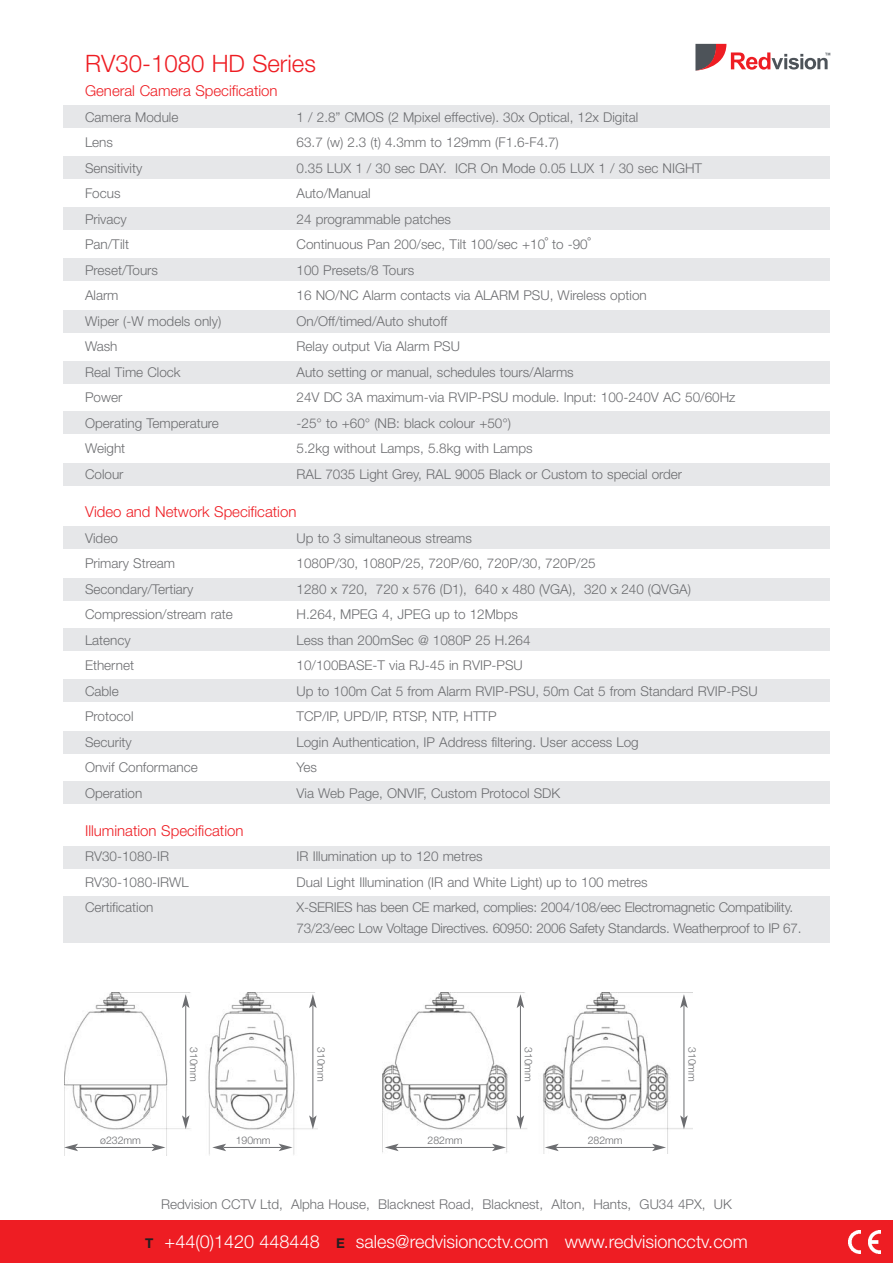
<style>
.page{position:relative;width:893px;height:1263px;background:#fff}
.page>*{position:absolute;margin:0;border:0;box-sizing:border-box;transform-origin:0 0}
.t1{font:300 24px "Helvetica Neue";color:#ee1d23}
.t2{font:300 18px "Helvetica Neue";color:#fff}
.t3{font:300 15px "Helvetica Neue";color:#ee1d23}
.t4{font:300 13.5px/21px "Helvetica Neue";color:#6c6d70}
.t5{font:300 10.5px "Helvetica Neue";color:#6c6d70}
.s1{font-size:15px}
.s2{font-weight:700;font-size:13.5px;color:#231f20}
</style>
<div class="page">
<div style="left:64px;top:105px;width:766px;height:23px;background:#e6e7e9"></div>
<div style="left:64px;top:157px;width:766px;height:22px;background:#e6e7e9"></div>
<div style="left:64px;top:208px;width:766px;height:22px;background:#e6e7e9"></div>
<div style="left:63px;top:259px;width:766px;height:22px;background:#e6e7e9"></div>
<div style="left:64px;top:311px;width:766px;height:22px;background:#e6e7e9"></div>
<div style="left:64px;top:362px;width:766px;height:22px;background:#e6e7e9"></div>
<div style="left:64px;top:411px;width:766px;height:22px;background:#e6e7e9"></div>
<div style="left:64px;top:463px;width:766px;height:22px;background:#e6e7e9"></div>
<div style="left:64px;top:527px;width:766px;height:22px;background:#e6e7e9"></div>
<div style="left:63px;top:578px;width:766px;height:22px;background:#e6e7e9"></div>
<div style="left:63px;top:628px;width:766px;height:23px;background:#e6e7e9"></div>
<div style="left:63px;top:680px;width:766px;height:22px;background:#e6e7e9"></div>
<div style="left:63px;top:731px;width:766px;height:22px;background:#e6e7e9"></div>
<div style="left:63px;top:782px;width:766px;height:22px;background:#e6e7e9"></div>
<div style="left:63px;top:846px;width:766px;height:22px;background:#e6e7e9"></div>
<div style="left:63px;top:896px;width:766px;height:47px;background:#e6e7e9"></div>
<div style="left:0;top:1220px;width:893px;height:43px;background:#ee1d23"></div>
<img style="left:848px;top:1231px;width:32px;height:22px">
<svg style="left:695px;top:44px;width:135px;height:27px"></svg>
<img style="left:208px;top:992px;width:107px;height:163px">
<img style="left:383px;top:993px;width:144px;height:160px">
<img style="left:543px;top:992px;width:149px;height:161px">
<img style="left:65px;top:993px;width:126px;height:163px">
<hr style="left:75px;top:1147px;width:79px;height:1px;background:#6c6d70">
<svg style="left:64px;top:1144px;width:14px;height:7px"></svg>
<svg style="left:152px;top:1144px;width:13px;height:7px"></svg>
<hr style="left:223px;top:1147px;width:58px;height:1px;background:#6c6d70">
<svg style="left:212px;top:1144px;width:14px;height:7px"></svg>
<svg style="left:279px;top:1144px;width:14px;height:7px"></svg>
<hr style="left:396px;top:1147px;width:99px;height:1px;background:#6c6d70">
<svg style="left:385px;top:1144px;width:14px;height:7px"></svg>
<svg style="left:492px;top:1144px;width:14px;height:7px"></svg>
<hr style="left:556px;top:1147px;width:99px;height:1px;background:#6c6d70">
<svg style="left:545px;top:1144px;width:14px;height:7px"></svg>
<svg style="left:652px;top:1144px;width:14px;height:7px"></svg>
<hr style="left:185px;top:1005px;width:1px;height:113px;background:#6c6d70">
<svg style="left:182px;top:994px;width:7px;height:14px"></svg>
<svg style="left:182px;top:1115px;width:7px;height:14px"></svg>
<hr style="left:313px;top:1005px;width:1px;height:113px;background:#6c6d70">
<svg style="left:309px;top:994px;width:8px;height:14px"></svg>
<svg style="left:309px;top:1115px;width:8px;height:14px"></svg>
<hr style="left:520px;top:1005px;width:1px;height:113px;background:#6c6d70">
<svg style="left:517px;top:994px;width:7px;height:14px"></svg>
<svg style="left:517px;top:1115px;width:7px;height:14px"></svg>
<hr style="left:684px;top:1005px;width:1px;height:113px;background:#6c6d70">
<svg style="left:680px;top:994px;width:8px;height:14px"></svg>
<svg style="left:680px;top:1115px;width:8px;height:14px"></svg>
<h1 class="t1" style="left:85px;top:49px;width:232px">RV30-1080 HD Series</h1>
<p class="t3" style="left:85px;top:82px;width:194px">General Camera Specification</p>
<p class="t4" style="left:85px;top:106px;width:95px">Camera Module</p>
<p class="t4" style="left:297px;top:106px;width:343px">1 / 2.8” CMOS (2 Mpixel effective). 30x Optical, 12x Digital</p>
<p class="t4" style="left:85px;top:132px;width:30px">Lens</p>
<p class="t4" style="left:297px;top:132px;width:264px">63.7 (w) 2.3 (t) 4.3mm to 129mm (F1.6-F4.7)</p>
<p class="t4" style="left:85px;top:157px;width:59px">Sensitivity</p>
<p class="t4" style="left:297px;top:157px;width:407px">0.35 LUX 1 / 30 sec DAY. ICR On Mode 0.05 LUX 1 / 30 sec NIGHT</p>
<p class="t4" style="left:85px;top:183px;width:37px">Focus</p>
<p class="t4" style="left:297px;top:183px;width:76px">Auto/Manual</p>
<p class="t4" style="left:85px;top:208px;width:43px">Privacy</p>
<p class="t4" style="left:297px;top:208px;width:156px">24 programmable patches</p>
<p class="t4" style="left:85px;top:234px;width:46px">Pan/Tilt</p>
<p class="t4" style="left:297px;top:234px;width:295px">Continuous Pan 200/sec, Tilt 100/sec +10<span class="s1">˚</span> to -90<span class="s1">˚</span></p>
<p class="t4" style="left:85px;top:259px;width:75px">Preset/Tours</p>
<p class="t4" style="left:297px;top:259px;width:119px">100 Presets/8 Tours</p>
<p class="t4" style="left:85px;top:285px;width:35px">Alarm</p>
<p class="t4" style="left:297px;top:285px;width:352px">16 NO/NC Alarm contacts via ALARM PSU, Wireless option</p>
<p class="t4" style="left:85px;top:310px;width:138px">Wiper (-W models only)</p>
<p class="t4" style="left:297px;top:310px;width:152px">On/Off/timed/Auto shutoff</p>
<p class="t4" style="left:85px;top:336px;width:34px">Wash</p>
<p class="t4" style="left:297px;top:336px;width:165px">Relay output Via Alarm PSU</p>
<p class="t4" style="left:85px;top:361px;width:97px">Real Time Clock</p>
<p class="t4" style="left:297px;top:361px;width:279px">Auto setting or manual, schedules tours/Alarms</p>
<p class="t4" style="left:85px;top:387px;width:39px">Power</p>
<p class="t4" style="left:297px;top:387px;width:440px">24V DC 3A maximum-via RVIP-PSU module. Input: 100-240V AC 50/60Hz</p>
<p class="t4" style="left:85px;top:412px;width:135px">Operating Temperature</p>
<p class="t4" style="left:297px;top:412px;width:216px">-25° to +60° (NB: black colour +50°)</p>
<p class="t4" style="left:85px;top:438px;width:42px">Weight</p>
<p class="t4" style="left:297px;top:438px;width:238px">5.2kg without Lamps, 5.8kg with Lamps</p>
<p class="t4" style="left:85px;top:463px;width:40px">Colour</p>
<p class="t4" style="left:297px;top:463px;width:387px">RAL 7035 Light Grey, RAL 9005 Black or Custom to special order</p>
<p class="t3" style="left:85px;top:502px;width:213px">Video and Network Specification</p>
<p class="t4" style="left:85px;top:527px;width:34px">Video</p>
<p class="t4" style="left:297px;top:527px;width:177px">Up to 3 simultaneous streams</p>
<p class="t4" style="left:85px;top:552px;width:91px">Primary Stream</p>
<p class="t4" style="left:297px;top:552px;width:301px">1080P/30, 1080P/25, 720P/60, 720P/30, 720P/25</p>
<p class="t4" style="left:85px;top:578px;width:110px">Secondary/Tertiary</p>
<p class="t4" style="left:297px;top:578px;width:396px">1280 x 720, 720 x 576 (D1), 640 x 480 (VGA), 320 x 240 (QVGA)</p>
<p class="t4" style="left:85px;top:603px;width:149px">Compression/stream rate</p>
<p class="t4" style="left:297px;top:603px;width:223px">H.264, MPEG 4, JPEG up to 12Mbps</p>
<p class="t4" style="left:85px;top:629px;width:47px">Latency</p>
<p class="t4" style="left:297px;top:629px;width:235px">Less than 200mSec @ 1080P 25 H.264</p>
<p class="t4" style="left:85px;top:654px;width:51px">Ethernet</p>
<p class="t4" style="left:297px;top:654px;width:228px">10/100BASE-T via RJ-45 in RVIP-PSU</p>
<p class="t4" style="left:85px;top:680px;width:35px">Cable</p>
<p class="t4" style="left:297px;top:680px;width:462px">Up to 100m Cat 5 from Alarm RVIP-PSU, 50m Cat 5 from Standard RVIP-PSU</p>
<p class="t4" style="left:85px;top:705px;width:50px">Protocol</p>
<p class="t4" style="left:297px;top:705px;width:201px">TCP/IP, UPD/IP, RTSP, NTP, HTTP</p>
<p class="t4" style="left:85px;top:731px;width:48px">Security</p>
<p class="t4" style="left:297px;top:731px;width:344px">Login Authentication, IP Address filtering. User access Log</p>
<p class="t4" style="left:85px;top:756px;width:114px">Onvif Conformance</p>
<p class="t4" style="left:297px;top:756px;width:22px">Yes</p>
<p class="t4" style="left:85px;top:782px;width:59px">Operation</p>
<p class="t4" style="left:297px;top:782px;width:265px">Via Web Page, ONVIF, Custom Protocol SDK</p>
<p class="t3" style="left:85px;top:821px;width:160px">Illumination Specification</p>
<p class="t4" style="left:85px;top:846px;width:86px">RV30-1080-IR</p>
<p class="t4" style="left:297px;top:846px;width:187px">IR Illumination up to 120 metres</p>
<p class="t4" style="left:85px;top:871px;width:105px">RV30-1080-IRWL</p>
<p class="t4" style="left:297px;top:871px;width:353px">Dual Light Illumination (IR and White Light) up to 100 metres</p>
<p class="t4" style="left:85px;top:897px;width:70px">Certification</p>
<p class="t4" style="left:297px;top:897px;width:506px">X-SERIES has been CE marked, complies: 2004/108/eec Electromagnetic Compatibility.<br>73/23/eec Low Voltage Directives. 60950: 2006 Safety Standards. Weatherproof to IP 67.</p>
<p class="t5" style="left:200px;top:1047px;width:37px;rotate:90deg">310mm</p>
<p class="t5" style="left:327px;top:1047px;width:37px;rotate:90deg">310mm</p>
<p class="t5" style="left:535px;top:1047px;width:37px;rotate:90deg">310mm</p>
<p class="t5" style="left:699px;top:1047px;width:37px;rotate:90deg">310mm</p>
<p class="t5" style="left:100px;top:1134px;width:42px">ø232mm</p>
<p class="t5" style="left:236px;top:1134px;width:37px">190mm</p>
<p class="t5" style="left:428px;top:1134px;width:37px">282mm</p>
<p class="t5" style="left:588px;top:1134px;width:37px">282mm</p>
<p class="t4" style="left:161px;top:1194px;width:572px">Redvision CCTV Ltd, Alpha House, Blacknest Road, Blacknest, Alton, Hants, GU34 4PX, UK</p>
<h2 class="t2" style="left:145px;top:1230px;width:604px"><span class="s2">T</span> +44(0)1420 448448 <span class="s2">E</span> sales@redvisioncctv.com www.redvisioncctv.com</h2>
</div>
